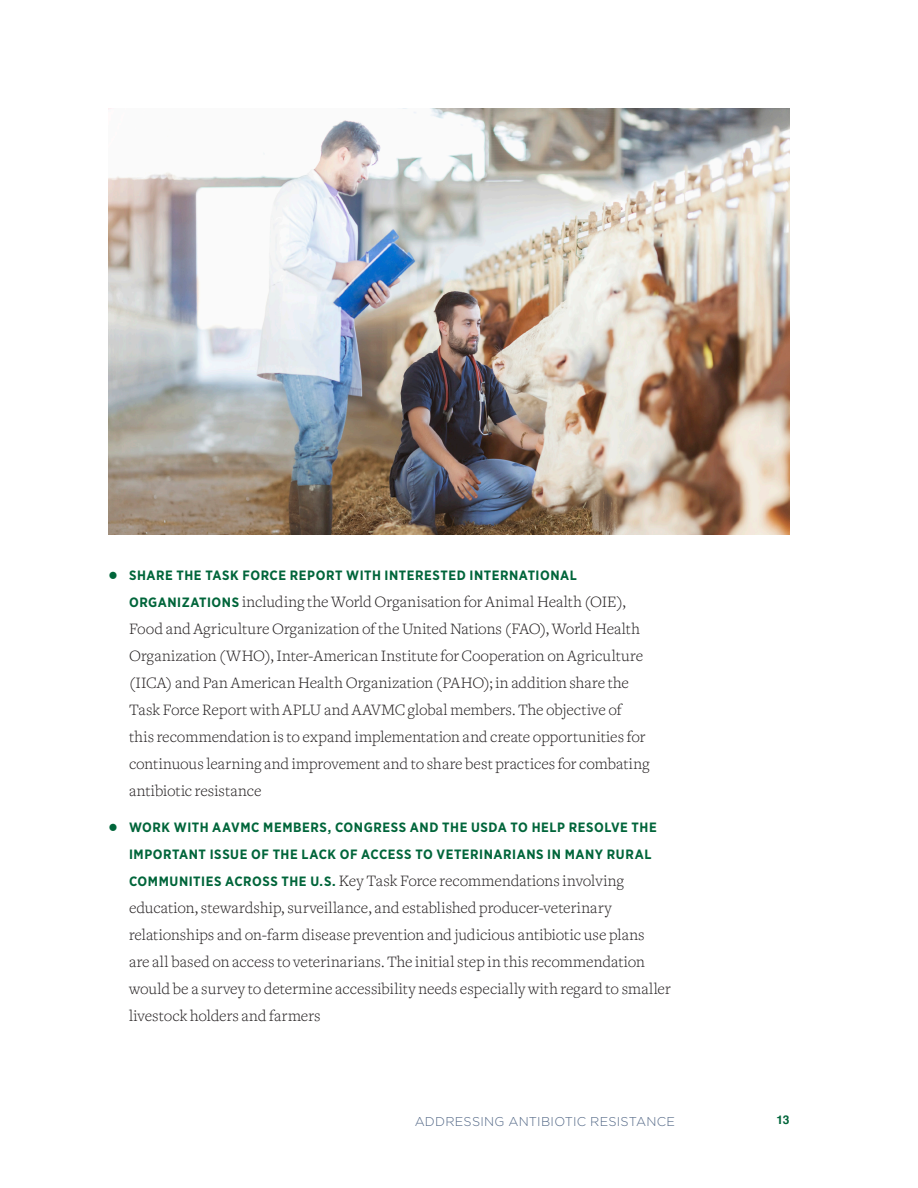
<style>
.page{position:relative;width:918px;height:1188px;background:#fff}
.page>*{position:absolute;margin:0;border:0;box-sizing:border-box;transform-origin:0 0}
.t1{font:300 16.5px/27px "Freight Text";color:#231f20}
.t2{font:700 13.5px/27px "Gotham Narrow";letter-spacing:.04em;color:#00653a}
.t3{font:300 12.75px "Gotham";letter-spacing:.02em;color:#526786}
.t4{font:700 12px "Helvetica";color:#00653a}
.s1{font-family:"Helvetica";font-weight:400;font-size:16.5px}
.s2{font-family:"Gotham Narrow";font-weight:700;font-size:13.5px;color:#00653a}
</style>
<div class="page">
<img style="left:108px;top:108px;width:681px;height:427px">
<p class="t2" style="left:108px;top:561px;width:470px"><span class="s1">●</span> SHARE THE TASK FORCE REPORT WITH INTERESTED INTERNATIONAL</p>
<p class="t1" style="left:129px;top:588px;width:522px"><span class="s2">ORGANIZATIONS</span> including the World Organisation for Animal Health (OIE), Food and Agriculture Organization of the United Nations (FAO), World Health Organization (WHO), Inter‑American Institute for Cooperation on Agriculture (IICA) and Pan American Health Organization (PAHO); in addition share the Task Force Report with APLU and AAVMC global members. The objective of this recommendation is to expand implementation and create opportunities for continuous learning and improvement and to share best practices for combating antibiotic resistance</p>
<p class="t2" style="left:129px;top:814px;width:529px;text-indent:-21px"><span class="s1">●</span> WORK WITH AAVMC MEMBERS, CONGRESS AND THE USDA TO HELP RESOLVE THE<br>IMPORTANT ISSUE OF THE LACK OF ACCESS TO VETERINARIANS IN MANY RURAL</p>
<p class="t1" style="left:129px;top:868px;width:543px"><span class="s2">COMMUNITIES ACROSS THE U.S.</span> Key Task Force recommendations involving education, stewardship, surveillance, and established producer-veterinary relationships and on-farm disease prevention and judicious antibiotic use plans<br>are all based on access to veterinarians. The initial step in this recommendation would be a survey to determine accessibility needs especially with regard to smaller livestock holders and farmers</p>
<p class="t3" style="left:415px;top:1115px;width:262px">ADDRESSING ANTIBIOTIC RESISTANCE</p>
<p class="t4" style="left:776px;top:1110px;width:15px">13</p>
</div>
